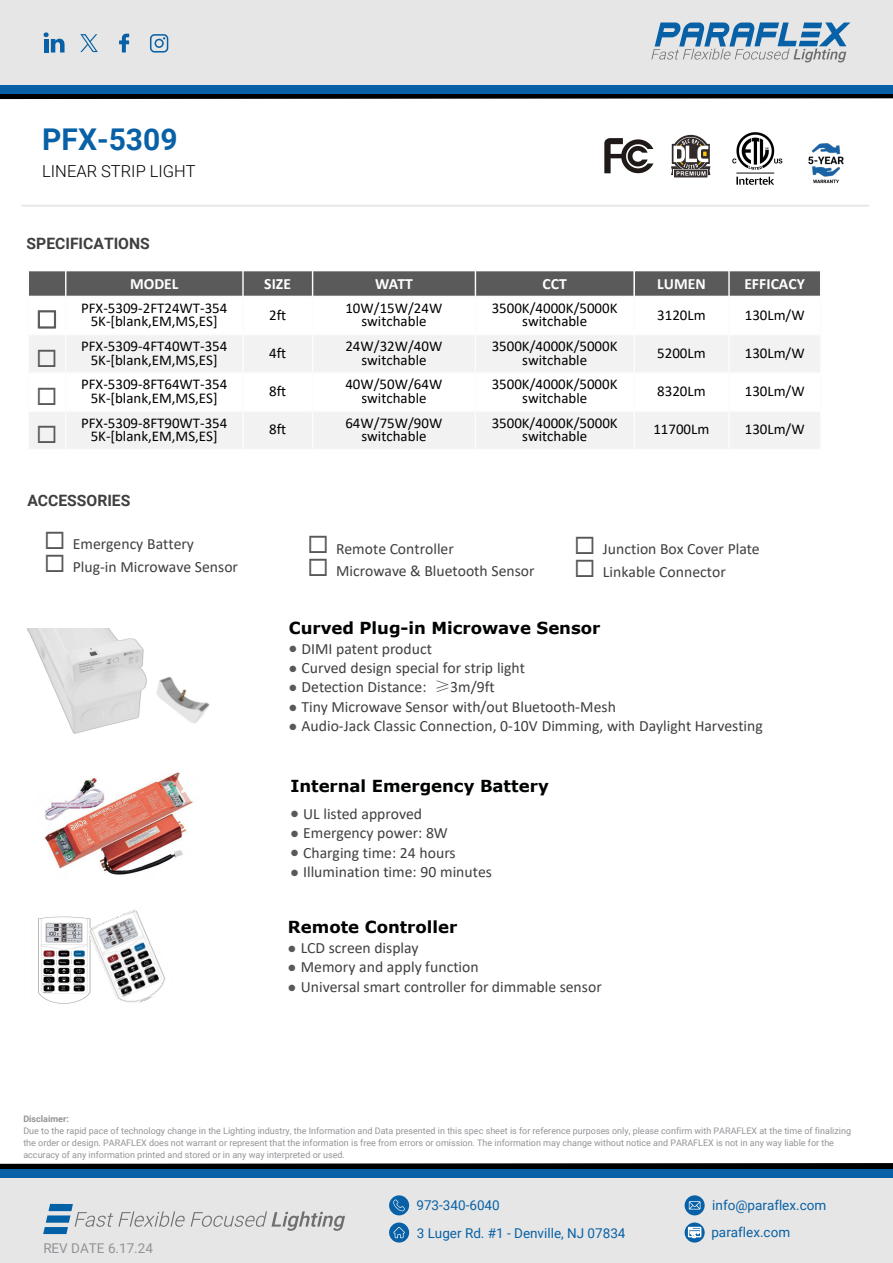
<style>
.page{position:relative;width:893px;height:1263px;background:#fff}
.page>*{position:absolute;margin:0;border:0;box-sizing:border-box;transform-origin:0 0}
.t1{font:700 30px "Roboto";color:#0861a6}
.t2{font:700 16.65px "Verdana";color:#010202}
.t3{font:300 16.5px "Roboto";color:#000}
.t4{font:15.75px "Calibri";color:#3f3f3f}
.t5{font:700 15.75px "Calibri";color:#fff}
.t6{font:700 15.75px "Roboto";color:#3f3f3f}
.t7{font:15px/13.5px "Calibri";color:#000;text-align:center}
.t8{font:13.5px "Roboto";color:#0861a6}
.t9{font:13.5px "Roboto";color:#939399}
.t10{font:9px/12px "Roboto";color:#949499}
.t11{font:700 9px "Roboto";color:#949499}
.s1{color:#585858}
.s2{color:#595959}
.s3{font-family:"Sim Sun"}
</style>
<div class="page">
<svg style="left:0;top:93px;width:893px;height:6px"></svg>
<div style="left:0;top:0;width:893px;height:86px;background:#e6e6e6"></div>
<div style="left:0;top:85px;width:893px;height:8px;background:#0861a6"></div>
<svg style="left:651px;top:23px;width:199px;height:39px"></svg>
<svg style="left:43px;top:32px;width:22px;height:21px"></svg>
<svg style="left:119px;top:34px;width:10px;height:19px"></svg>
<svg style="left:80px;top:34px;width:18px;height:18px"></svg>
<svg style="left:150px;top:34px;width:18px;height:19px"></svg>
<svg style="left:0;top:1163px;width:893px;height:6px"></svg>
<div style="left:0;top:1176px;width:893px;height:87px;background:#e6e6e6"></div>
<div style="left:0;top:1169px;width:893px;height:8px;background:#0861a6"></div>
<svg style="left:685px;top:1195px;width:20px;height:20px"></svg>
<svg style="left:689px;top:1201px;width:11px;height:8px"></svg>
<svg style="left:685px;top:1222px;width:20px;height:20px"></svg>
<svg style="left:688px;top:1227px;width:13px;height:11px"></svg>
<svg style="left:389px;top:1222px;width:20px;height:20px"></svg>
<svg style="left:393px;top:1227px;width:12px;height:11px"></svg>
<div style="left:389px;top:1195px;width:20px;height:20px;background:#0861a6;border-radius:50%"></div>
<svg style="left:393px;top:1199px;width:12px;height:12px"></svg>
<svg style="left:191px;top:1211px;width:154px;height:20px"></svg>
<svg style="left:43px;top:1204px;width:142px;height:30px"></svg>
<hr style="left:24px;top:205px;width:845px;height:1px;background:#e5e6e5">
<hr style="left:21px;top:205px;width:846px;height:1px;background:#e5e6e5">
<div style="left:674px;top:169px;width:34px;height:8px;background:#a19d9d"></div>
<div style="left:674px;top:170px;width:33px;height:7px;background:#332b2b"></div>
<svg style="left:671px;top:135px;width:40px;height:41px"></svg>
<img style="left:808px;top:143px;width:36px;height:41px">
<img style="left:732px;top:132px;width:51px;height:53px">
<div style="left:29px;top:271px;width:36px;height:25px;background:#5a5a5a"></div>
<div style="left:66px;top:271px;width:176px;height:25px;background:#5a5a5a"></div>
<div style="left:244px;top:271px;width:68px;height:25px;background:#5a5a5a"></div>
<div style="left:313px;top:271px;width:162px;height:25px;background:#5a5a5a"></div>
<div style="left:476px;top:271px;width:158px;height:25px;background:#5a5a5a"></div>
<div style="left:635px;top:271px;width:93px;height:25px;background:#5a5a5a"></div>
<div style="left:730px;top:271px;width:90px;height:25px;background:#5a5a5a"></div>
<div style="left:29px;top:335px;width:36px;height:37px;background:#f2f2f2"></div>
<div style="left:66px;top:335px;width:176px;height:37px;background:#f2f2f2"></div>
<div style="left:244px;top:335px;width:68px;height:37px;background:#f2f2f2"></div>
<div style="left:313px;top:335px;width:162px;height:37px;background:#f2f2f2"></div>
<div style="left:476px;top:335px;width:158px;height:37px;background:#f2f2f2"></div>
<div style="left:635px;top:335px;width:93px;height:37px;background:#f2f2f2"></div>
<div style="left:730px;top:335px;width:90px;height:37px;background:#f2f2f2"></div>
<div style="left:29px;top:412px;width:36px;height:37px;background:#f2f2f2"></div>
<div style="left:66px;top:412px;width:176px;height:37px;background:#f2f2f2"></div>
<div style="left:244px;top:412px;width:68px;height:37px;background:#f2f2f2"></div>
<div style="left:313px;top:412px;width:162px;height:37px;background:#f2f2f2"></div>
<div style="left:476px;top:412px;width:158px;height:37px;background:#f2f2f2"></div>
<div style="left:635px;top:412px;width:93px;height:37px;background:#f2f2f2"></div>
<div style="left:730px;top:412px;width:90px;height:37px;background:#f2f2f2"></div>
<hr style="left:633px;top:270px;width:2px;height:179px;background:#fcfcfc">
<img style="left:27px;top:628px;width:118px;height:106px">
<img style="left:145px;top:674px;width:65px;height:50px">
<img style="left:44px;top:772px;width:150px;height:103px">
<img style="left:38px;top:916px;width:50px;height:87px">
<img style="left:88px;top:909px;width:78px;height:94px">
<svg style="left:604px;top:138px;width:49px;height:35px"></svg>
<h1 class="t1" style="left:42px;top:119px;width:137px">PFX-5309</h1>
<p class="t3" style="left:42px;top:160px;width:155px">LINEAR STRIP LIGHT</p>
<p class="t6" style="left:27px;top:232px;width:125px">SPECIFICATIONS</p>
<p class="t5" style="left:130px;top:273px;width:50px">MODEL</p>
<p class="t5" style="left:264px;top:273px;width:28px">SIZE</p>
<p class="t5" style="left:375px;top:273px;width:39px">WATT</p>
<p class="t5" style="left:542px;top:273px;width:26px">CCT</p>
<p class="t5" style="left:657px;top:273px;width:50px">LUMEN</p>
<p class="t5" style="left:744px;top:273px;width:62px">EFFICACY</p>
<p class="t7" style="left:81px;top:301px;width:148px">PFX-5309-2FT24WT-354<br>5K-[blank,EM,MS,ES]</p>
<p class="t7" style="left:269px;top:307px;width:19px">2ft</p>
<p class="t7" style="left:345px;top:301px;width:99px">10W/15W/24W switchable</p>
<p class="t7" style="left:492px;top:301px;width:127px">3500K/4000K/5000K switchable</p>
<p class="t7" style="left:657px;top:307px;width:50px">3120Lm</p>
<p class="t7" style="left:745px;top:307px;width:62px">130Lm/W</p>
<p class="t7" style="left:81px;top:339px;width:148px">PFX-5309-4FT40WT-354<br>5K-[blank,EM,MS,ES]</p>
<p class="t7" style="left:269px;top:346px;width:19px">4ft</p>
<p class="t7" style="left:345px;top:339px;width:99px">24W/32W/40W switchable</p>
<p class="t7" style="left:492px;top:339px;width:127px">3500K/4000K/5000K switchable</p>
<p class="t7" style="left:657px;top:346px;width:50px">5200Lm</p>
<p class="t7" style="left:745px;top:346px;width:62px">130Lm/W</p>
<p class="t7" style="left:81px;top:377px;width:148px">PFX-5309-8FT64WT-354<br>5K-[blank,EM,MS,ES]</p>
<p class="t7" style="left:269px;top:384px;width:19px">8ft</p>
<p class="t7" style="left:345px;top:377px;width:99px">40W/50W/64W switchable</p>
<p class="t7" style="left:492px;top:377px;width:127px">3500K/4000K/5000K switchable</p>
<p class="t7" style="left:657px;top:384px;width:50px">8320Lm</p>
<p class="t7" style="left:745px;top:384px;width:62px">130Lm/W</p>
<p class="t7" style="left:81px;top:415px;width:148px">PFX-5309-8FT90WT-354<br>5K-[blank,EM,MS,ES]</p>
<p class="t7" style="left:269px;top:422px;width:19px">8ft</p>
<p class="t7" style="left:345px;top:415px;width:99px">64W/75W/90W switchable</p>
<p class="t7" style="left:492px;top:415px;width:127px">3500K/4000K/5000K switchable</p>
<p class="t7" style="left:653px;top:422px;width:58px">11700Lm</p>
<p class="t7" style="left:745px;top:422px;width:62px">130Lm/W</p>
<p class="t6" style="left:27px;top:490px;width:105px">ACCESSORIES</p>
<p class="t4" style="left:44px;top:533px;width:151px"><span class="s1">◻</span> Emergency Battery</p>
<p class="t4" style="left:44px;top:556px;width:195px"><span class="s1">◻</span> Plug-in Microwave Sensor</p>
<p class="t4" style="left:307px;top:537px;width:148px"><span class="s1">◻</span> Remote Controller</p>
<p class="t4" style="left:307px;top:560px;width:229px"><span class="s1">◻</span> Microwave &amp; Bluetooth Sensor</p>
<p class="t4" style="left:574px;top:538px;width:187px"><span class="s1">◻</span> Junction Box Cover Plate</p>
<p class="t4" style="left:574px;top:561px;width:153px"><span class="s1">◻</span> Linkable Connector</p>
<p class="t2" style="left:289px;top:616px;width:313px">Curved Plug-in Microwave Sensor</p>
<p class="t4" style="left:289px;top:637px;width:145px"><span class="s2">●</span> DIMI patent product</p>
<p class="t4" style="left:289px;top:657px;width:238px"><span class="s2">●</span> Curved design special for strip light</p>
<p class="t4" style="left:289px;top:676px;width:208px"><span class="s2">●</span> Detection Distance: <span class="s3">≥</span>3m/9ft</p>
<p class="t4" style="left:289px;top:696px;width:329px"><span class="s2">●</span> Tiny Microwave Sensor with/out Bluetooth-Mesh</p>
<p class="t4" style="left:289px;top:715px;width:476px"><span class="s2">●</span> Audio-Jack Classic Connection, 0-10V Dimming, with Daylight Harvesting</p>
<p class="t2" style="left:290px;top:774px;width:260px">Internal Emergency Battery</p>
<p class="t4" style="left:290px;top:802px;width:133px"><span class="s2">●</span> UL listed approved</p>
<p class="t4" style="left:290px;top:822px;width:159px"><span class="s2">●</span> Emergency power: 8W</p>
<p class="t4" style="left:290px;top:841px;width:167px"><span class="s2">●</span> Charging time: 24 hours</p>
<p class="t4" style="left:290px;top:861px;width:203px"><span class="s2">●</span> Illumination time: 90 minutes</p>
<p class="t2" style="left:288px;top:915px;width:171px">Remote Controller</p>
<p class="t4" style="left:288px;top:936px;width:132px"><span class="s2">●</span> LCD screen display</p>
<p class="t4" style="left:288px;top:956px;width:192px"><span class="s2">●</span> Memory and apply function</p>
<p class="t4" style="left:288px;top:975px;width:315px"><span class="s2">●</span> Universal smart controller for dimmable sensor</p>
<p class="t11" style="left:23px;top:1112px;width:47px">Disclaimer:</p>
<p class="t10" style="left:23px;top:1124px;width:829px">Due to the rapid pace of technology change in the Lighting industry, the Information and Data presented in this spec sheet is for reference purposes only, please confirm with PARAFLEX at the time of finalizing the order or design. PARAFLEX does not warrant or represent that the information is free from errors or omission. The information may change without notice and PARAFLEX is not in any way liable for the accuracy of any information printed and stored or in any way interpreted or used.</p>
<p class="t8" style="left:712px;top:1195px;width:116px">info@paraflex.com</p>
<p class="t8" style="left:417px;top:1223px;width:210px">3 Luger Rd. #1 - Denville, NJ 07834</p>
<p class="t8" style="left:711px;top:1222px;width:80px">paraflex.com</p>
<p class="t8" style="left:416px;top:1196px;width:85px">973-340-6040</p>
<p class="t9" style="left:43px;top:1239px;width:111px">REV DATE 6.17.24</p>
</div>
